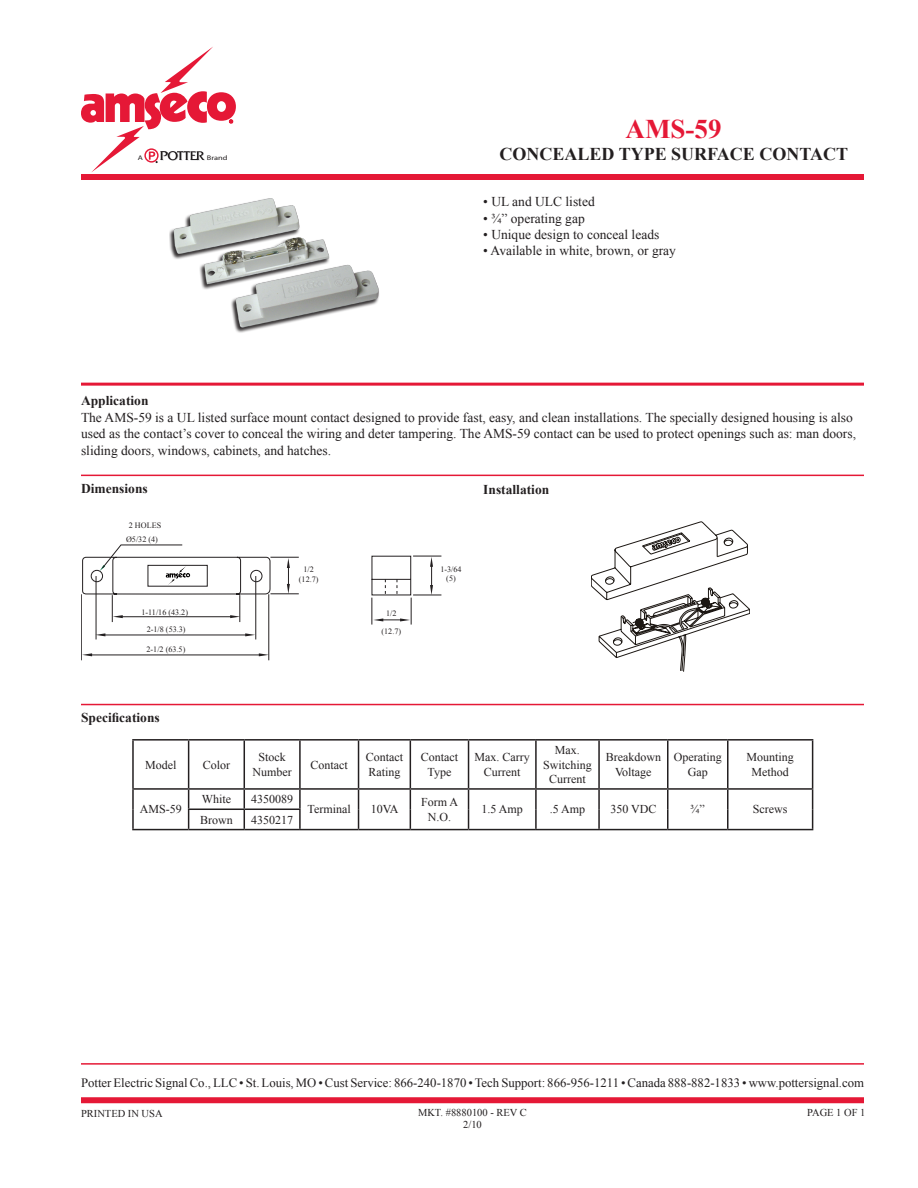
<style>
.page{position:relative;width:918px;height:1188px;background:#fff}
.page>*{position:absolute;margin:0;border:0;box-sizing:border-box;transform-origin:0 0}
.t1{font:700 27px "Times New Roman";color:#e51836}
.t2{font:700 18px "Times New Roman";color:#231f20}
.t3{font:13.5px/16.5px "Times New Roman";color:#231f20}
.t4{font:700 13.5px "Times New Roman";color:#231f20}
.t5{font:12.75px "Times New Roman";color:#231f20}
.t6{font:12px/14.4px "Times New Roman";color:#231f20;text-align:center}
.t7{font:10.5px "Times New Roman";color:#231f20}
.t8{font:8.1px/9.8px "Times New Roman";color:#231f20;text-align:center}
.t9{font:6.75px "Helvetica";color:#231f20;scale:1.25 1}
</style>
<div class="page">
<div style="left:81px;top:174px;width:783px;height:6px;background:#e51836"></div>
<hr style="left:81px;top:383px;width:783px;height:3px;background:#e51836">
<hr style="left:81px;top:1063px;width:783px;height:2px;background:#e51836">
<div style="left:81px;top:1097px;width:783px;height:6px;background:#e51836"></div>
<svg style="left:81px;top:47px;width:155px;height:125px"></svg>
<hr style="left:132px;top:739px;width:57px;height:2px;background:#231f20">
<hr style="left:132px;top:741px;width:2px;height:47px;background:#231f20">
<hr style="left:189px;top:739px;width:55px;height:2px;background:#231f20">
<hr style="left:188px;top:741px;width:1px;height:47px;background:#231f20">
<hr style="left:244px;top:739px;width:56px;height:2px;background:#231f20">
<hr style="left:244px;top:741px;width:1px;height:47px;background:#231f20">
<hr style="left:300px;top:739px;width:59px;height:2px;background:#231f20">
<hr style="left:299px;top:741px;width:2px;height:47px;background:#231f20">
<hr style="left:359px;top:739px;width:51px;height:2px;background:#231f20">
<hr style="left:358px;top:741px;width:1px;height:47px;background:#231f20">
<hr style="left:410px;top:739px;width:59px;height:2px;background:#231f20">
<hr style="left:410px;top:741px;width:1px;height:47px;background:#231f20">
<hr style="left:469px;top:739px;width:67px;height:2px;background:#231f20">
<hr style="left:468px;top:741px;width:1px;height:47px;background:#231f20">
<hr style="left:536px;top:739px;width:63px;height:2px;background:#231f20">
<hr style="left:535px;top:741px;width:2px;height:47px;background:#231f20">
<hr style="left:599px;top:739px;width:69px;height:2px;background:#231f20">
<hr style="left:598px;top:741px;width:2px;height:47px;background:#231f20">
<hr style="left:668px;top:739px;width:60px;height:2px;background:#231f20">
<hr style="left:667px;top:741px;width:2px;height:47px;background:#231f20">
<hr style="left:728px;top:739px;width:85px;height:2px;background:#231f20">
<hr style="left:727px;top:741px;width:2px;height:47px;background:#231f20">
<hr style="left:812px;top:741px;width:1px;height:47px;background:#231f20">
<hr style="left:132px;top:788px;width:57px;height:2px;background:#231f20">
<svg style="left:132px;top:790px;width:2px;height:19px"></svg>
<hr style="left:189px;top:788px;width:55px;height:2px;background:#231f20">
<hr style="left:244px;top:788px;width:56px;height:2px;background:#231f20">
<hr style="left:300px;top:788px;width:59px;height:2px;background:#231f20">
<hr style="left:359px;top:788px;width:51px;height:2px;background:#231f20">
<hr style="left:410px;top:788px;width:59px;height:2px;background:#231f20">
<hr style="left:469px;top:788px;width:67px;height:2px;background:#231f20">
<hr style="left:536px;top:788px;width:63px;height:2px;background:#231f20">
<svg style="left:535px;top:790px;width:2px;height:19px"></svg>
<hr style="left:599px;top:788px;width:69px;height:2px;background:#231f20">
<svg style="left:598px;top:790px;width:2px;height:19px"></svg>
<hr style="left:668px;top:788px;width:60px;height:2px;background:#231f20">
<svg style="left:667px;top:790px;width:2px;height:19px"></svg>
<hr style="left:728px;top:788px;width:85px;height:2px;background:#231f20">
<svg style="left:727px;top:790px;width:2px;height:19px"></svg>
<hr style="left:132px;top:809px;width:2px;height:20px;background:#231f20">
<hr style="left:188px;top:809px;width:56px;height:1px;background:#231f20">
<svg style="left:188px;top:790px;width:1px;height:39px"></svg>
<hr style="left:244px;top:809px;width:57px;height:1px;background:#231f20">
<svg style="left:244px;top:790px;width:1px;height:39px"></svg>
<svg style="left:299px;top:790px;width:2px;height:39px"></svg>
<svg style="left:358px;top:790px;width:1px;height:39px"></svg>
<svg style="left:410px;top:790px;width:1px;height:39px"></svg>
<svg style="left:468px;top:790px;width:1px;height:39px"></svg>
<hr style="left:535px;top:809px;width:2px;height:20px;background:#231f20">
<hr style="left:598px;top:809px;width:2px;height:20px;background:#231f20">
<hr style="left:667px;top:809px;width:2px;height:20px;background:#231f20">
<hr style="left:727px;top:809px;width:2px;height:20px;background:#231f20">
<svg style="left:812px;top:790px;width:1px;height:39px"></svg>
<hr style="left:132px;top:829px;width:57px;height:1px;background:#231f20">
<hr style="left:189px;top:829px;width:55px;height:1px;background:#231f20">
<hr style="left:244px;top:829px;width:56px;height:1px;background:#231f20">
<hr style="left:300px;top:829px;width:59px;height:1px;background:#231f20">
<hr style="left:359px;top:829px;width:51px;height:1px;background:#231f20">
<hr style="left:410px;top:829px;width:59px;height:1px;background:#231f20">
<hr style="left:469px;top:829px;width:67px;height:1px;background:#231f20">
<hr style="left:536px;top:829px;width:63px;height:1px;background:#231f20">
<hr style="left:599px;top:829px;width:69px;height:1px;background:#231f20">
<hr style="left:668px;top:829px;width:60px;height:1px;background:#231f20">
<hr style="left:728px;top:829px;width:85px;height:1px;background:#231f20">
<img style="left:169px;top:198px;width:210px;height:135px">
<hr style="left:81px;top:594px;width:1px;height:66px;background:#231f20">
<hr style="left:268px;top:594px;width:1px;height:66px;background:#231f20">
<svg style="left:82px;top:544px;width:359px;height:112px"></svg>
<svg style="left:591px;top:522px;width:159px;height:150px"></svg>
<hr style="left:81px;top:475px;width:783px;height:1px;background:#e51836">
<hr style="left:81px;top:704px;width:783px;height:1px;background:#e51836">
<p class="t9" style="left:138px;top:153px;width:6px">A</p>
<p class="t9" style="left:207px;top:153px;width:18px">Brand</p>
<p class="t1" style="left:626px;top:110px;width:97px">AMS-59</p>
<p class="t2" style="left:500px;top:142px;width:350px">CONCEALED TYPE SURFACE CONTACT</p>
<p class="t3" style="left:483px;top:193px;width:113px">• UL and ULC listed</p>
<p class="t3" style="left:483px;top:210px;width:103px">• ¾” operating gap</p>
<p class="t3" style="left:483px;top:226px;width:178px">• Unique design to conceal leads</p>
<p class="t3" style="left:483px;top:242px;width:194px">• Available in white, brown, or gray</p>
<p class="t4" style="left:81px;top:392px;width:69px">Application</p>
<p class="t3" style="left:81px;top:409px;width:777px">The AMS-59 is a UL listed surface mount contact designed to provide fast, easy, and clean installations. The specially designed housing is also used as the contact’s cover to conceal the wiring and deter tampering. The AMS-59 contact can be used to protect openings such as: man doors, sliding doors, windows, cabinets, and hatches.</p>
<p class="t4" style="left:81px;top:480px;width:68px">Dimensions</p>
<p class="t8" style="left:126px;top:518px;width:37px;line-height:13.5px">2 HOLES<br>Ø5/32 (4)</p>
<p class="t8" style="left:141px;top:607px;width:48px">1-11/16 (43.2)</p>
<p class="t8" style="left:147px;top:625px;width:40px">2-1/8 (53.3)</p>
<p class="t8" style="left:147px;top:645px;width:40px">2-1/2 (63.5)</p>
<p class="t4" style="left:81px;top:708px;width:80px">Specifications</p>
<p class="t4" style="left:483px;top:480px;width:68px">Installation</p>
<p class="t8" style="left:299px;top:565px;width:21px">1/2 (12.7)</p>
<p class="t8" style="left:440px;top:564px;width:23px">1-3/64 (5)</p>
<p class="t8" style="left:386px;top:608px;width:12px">1/2</p>
<p class="t8" style="left:382px;top:627px;width:21px">(12.7)</p>
<p class="t6" style="left:145px;top:757px;width:33px">Model</p>
<p class="t6" style="left:203px;top:757px;width:29px">Color</p>
<p class="t6" style="left:252px;top:750px;width:41px">Stock<br>Number</p>
<p class="t6" style="left:311px;top:757px;width:39px">Contact</p>
<p class="t6" style="left:366px;top:750px;width:39px;text-align:left">Contact<br>Rating</p>
<p class="t6" style="left:421px;top:750px;width:39px">Contact<br>Type</p>
<p class="t6" style="left:475px;top:750px;width:57px">Max. Carry<br>Current</p>
<p class="t6" style="left:543px;top:743px;width:50px">Max.<br>Switching<br>Current</p>
<p class="t6" style="left:606px;top:750px;width:57px">Breakdown<br>Voltage</p>
<p class="t6" style="left:674px;top:750px;width:49px">Operating<br>Gap</p>
<p class="t6" style="left:747px;top:750px;width:49px">Mounting<br>Method</p>
<p class="t6" style="left:140px;top:802px;width:43px">AMS-59</p>
<p class="t6" style="left:202px;top:792px;width:31px">White</p>
<p class="t6" style="left:251px;top:792px;width:43px">4350089</p>
<p class="t6" style="left:308px;top:802px;width:45px">Terminal</p>
<p class="t6" style="left:371px;top:802px;width:29px">10VA</p>
<p class="t6" style="left:421px;top:795px;width:39px">Form A<br>N.O.</p>
<p class="t6" style="left:482px;top:802px;width:43px">1.5 Amp</p>
<p class="t6" style="left:550px;top:802px;width:37px">.5 Amp</p>
<p class="t6" style="left:610px;top:802px;width:48px">350 VDC</p>
<p class="t6" style="left:691px;top:802px;width:16px">¾”</p>
<p class="t6" style="left:753px;top:802px;width:36px">Screws</p>
<p class="t6" style="left:200px;top:812px;width:34px">Brown</p>
<p class="t6" style="left:251px;top:812px;width:43px">4350217</p>
<p class="t5" style="left:81px;top:1074px;width:785px">Potter Electric Signal Co., LLC • St. Louis, MO • Cust Service: 866-240-1870 • Tech Support: 866-956-1211 • Canada 888-882-1833 • www.pottersignal.com</p>
<p class="t7" style="left:418px;top:1105px;width:110px">MKT. #8880100 - REV C</p>
<p class="t7" style="left:463px;top:1118px;width:20px">2/10</p>
<p class="t7" style="left:81px;top:1106px;width:83px">PRINTED IN USA</p>
<p class="t7" style="left:807px;top:1105px;width:60px">PAGE 1 OF 1</p>
</div>
